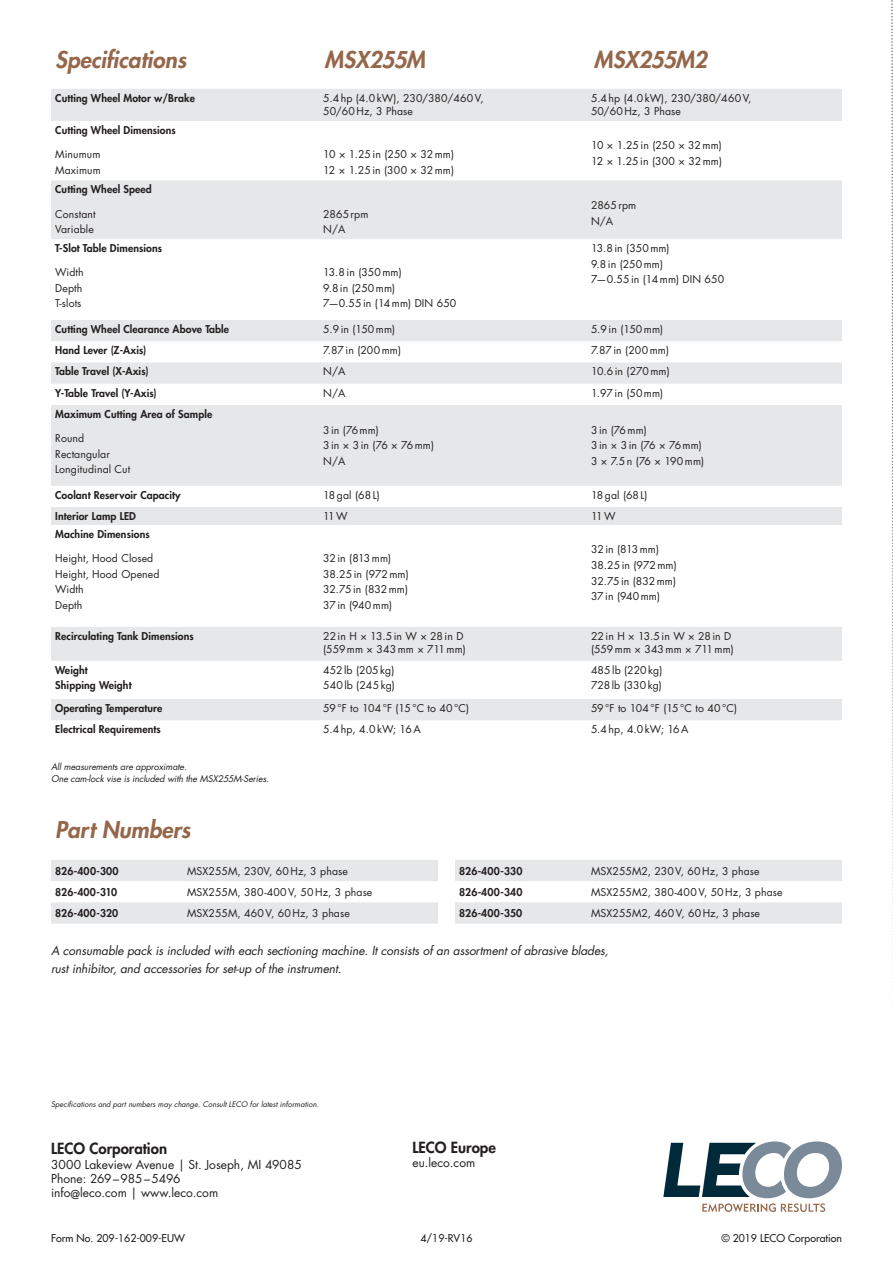
<style>
.page{position:relative;width:893px;height:1263px;background:#fff}
.page>*{position:absolute;margin:0;border:0;box-sizing:border-box;transform-origin:0 0}
.t1{font:italic 800 22.5px "Futura Std";color:#95664a}
.t2{font:800 15px "Futura Std";color:#231f20}
.t3{font:italic 12px/18px "Futura Std";letter-spacing:-.01em;color:#231f20}
.t4{font:12px/14.2px "Futura Std";color:#231f20}
.t5{font:10.5px/15.6px "Futura Std";letter-spacing:.01em;color:#231f20}
.t6{font:800 10.5px/15.6px "Futura Std";letter-spacing:.01em;color:#231f20}
.t7{font:500 10.5px "Futura Std";color:#231f20}
.t8{font:10.5px "Futura Std";letter-spacing:.075em;color:#231f20}
.t9{font:italic 9px/12px "Futura Std";letter-spacing:-.01em;color:#231f20}
.t10{font:italic 7.5px "Futura Std";color:#231f20}
</style>
<div class="page">
<svg style="left:891px;top:0;width:2px;height:995px"></svg>
<svg style="left:51px;top:89px;width:791px;height:631px"></svg>
<svg style="left:51px;top:860px;width:387px;height:64px"></svg>
<svg style="left:455px;top:860px;width:387px;height:64px"></svg>
<svg style="left:663px;top:1141px;width:179px;height:71px"></svg>
<h1 class="t1" style="left:55px;top:45px;width:132px">Specifications</h1>
<h1 class="t1" style="left:325px;top:45px;width:102px">MSX255M</h1>
<h1 class="t1" style="left:594px;top:45px;width:115px">MSX255M2</h1>
<p class="t6" style="left:55px;top:90px;width:141px">Cutting Wheel Motor w/Brake</p>
<p class="t5" style="left:323px;top:91px;width:162px;line-height:13.5px">5.4hp (4.0kW), 230/380/460V,<br>50/60 Hz, 3 Phase</p>
<p class="t5" style="left:591px;top:91px;width:162px;line-height:13.5px">5.4hp (4.0kW), 230/380/460V,<br>50/60 Hz, 3 Phase</p>
<p class="t6" style="left:55px;top:122px;width:122px">Cutting Wheel Dimensions</p>
<p class="t5" style="left:55px;top:146px;width:47px">Minumum<br>Maximum</p>
<p class="t5" style="left:323px;top:146px;width:132px">10 × 1.25in (250 × 32mm)<br>12 × 1.25in (300 × 32mm)</p>
<p class="t5" style="left:591px;top:138px;width:132px">10 × 1.25in (250 × 32mm)<br>12 × 1.25in (300 × 32mm)</p>
<p class="t6" style="left:55px;top:182px;width:98px">Cutting Wheel Speed</p>
<p class="t5" style="left:55px;top:206px;width:42px">Constant<br>Variable</p>
<p class="t5" style="left:323px;top:206px;width:47px">2865rpm<br>N/A</p>
<p class="t5" style="left:591px;top:197px;width:47px">2865rpm<br>N/A</p>
<p class="t6" style="left:55px;top:240px;width:108px">T-Slot Table Dimensions</p>
<p class="t5" style="left:55px;top:265px;width:30px">Width<br>Depth<br>T-slots</p>
<p class="t5" style="left:323px;top:265px;width:135px">13.8in (350mm)<br>9.8in (250mm)<br>7—0.55in (14mm) DIN 650</p>
<p class="t5" style="left:591px;top:240px;width:135px">13.8in (350mm)<br>9.8in (250mm)<br>7—0.55in (14mm) DIN 650</p>
<p class="t6" style="left:55px;top:321px;width:175px">Cutting Wheel Clearance Above Table</p>
<p class="t5" style="left:323px;top:321px;width:74px">5.9in (150mm)</p>
<p class="t5" style="left:591px;top:321px;width:74px">5.9in (150mm)</p>
<p class="t6" style="left:55px;top:342px;width:93px">Hand Lever (Z-Axis)</p>
<p class="t5" style="left:323px;top:343px;width:79px">7.87in (200mm)</p>
<p class="t5" style="left:591px;top:343px;width:79px">7.87in (200mm)</p>
<p class="t6" style="left:55px;top:364px;width:95px">Table Travel (X-Axis)</p>
<p class="t5" style="left:323px;top:364px;width:24px">N/A</p>
<p class="t5" style="left:591px;top:364px;width:80px">10.6in (270mm)</p>
<p class="t6" style="left:55px;top:385px;width:103px">Y-Table Travel (Y-Axis)</p>
<p class="t5" style="left:323px;top:385px;width:24px">N/A</p>
<p class="t5" style="left:591px;top:385px;width:74px">1.97in (50mm)</p>
<p class="t6" style="left:55px;top:406px;width:159px">Maximum Cutting Area of Sample</p>
<p class="t5" style="left:55px;top:430px;width:76px">Round<br>Rectangular<br>Longitudinal Cut</p>
<p class="t5" style="left:323px;top:422px;width:112px">3in (76mm)<br>3in × 3in (76 × 76mm)<br>N/A</p>
<p class="t5" style="left:591px;top:422px;width:115px">3in (76mm)<br>3in × 3in (76 × 76mm)<br>3 × 7.5n (76 × 190mm)</p>
<p class="t6" style="left:55px;top:487px;width:127px">Coolant Reservoir Capacity</p>
<p class="t5" style="left:323px;top:487px;width:58px">18gal (68L)</p>
<p class="t5" style="left:591px;top:487px;width:58px">18gal (68L)</p>
<p class="t6" style="left:55px;top:508px;width:82px">Interior Lamp LED</p>
<p class="t5" style="left:323px;top:508px;width:26px">11W</p>
<p class="t5" style="left:591px;top:508px;width:26px">11W</p>
<p class="t6" style="left:55px;top:526px;width:96px">Machine Dimensions</p>
<p class="t5" style="left:55px;top:550px;width:106px">Height, Hood Closed<br>Height, Hood Opened<br>Width<br>Depth</p>
<p class="t5" style="left:323px;top:550px;width:87px">32in (813mm)<br>38.25in (972mm)<br>32.75in (832mm)<br>37in (940mm)</p>
<p class="t5" style="left:591px;top:542px;width:87px">32in (813mm)<br>38.25in (972mm)<br>32.75in (832mm)<br>37in (940mm)</p>
<p class="t6" style="left:55px;top:628px;width:140px">Recirculating Tank Dimensions</p>
<p class="t5" style="left:323px;top:629px;width:144px;line-height:13.5px">22in H × 13.5in W × 28in D (559mm × 343mm × 711mm)</p>
<p class="t5" style="left:591px;top:629px;width:144px;line-height:13.5px">22in H × 13.5in W × 28in D (559mm × 343mm × 711mm)</p>
<p class="t6" style="left:55px;top:662px;width:78px">Weight<br>Shipping Weight</p>
<p class="t5" style="left:323px;top:662px;width:73px">452lb (205kg)<br>540lb (245kg)</p>
<p class="t5" style="left:591px;top:662px;width:73px">485lb (220kg)<br>728lb (330kg)</p>
<p class="t6" style="left:55px;top:700px;width:109px">Operating Temperature</p>
<p class="t5" style="left:323px;top:700px;width:147px">59°F to 104°F (15°C to 40°C)</p>
<p class="t5" style="left:591px;top:700px;width:147px">59°F to 104°F (15°C to 40°C)</p>
<p class="t6" style="left:55px;top:721px;width:107px">Electrical Requirements</p>
<p class="t8" style="left:323px;top:723px;width:99px">5.4hp, 4.0kW; 16A</p>
<p class="t8" style="left:591px;top:723px;width:99px">5.4hp, 4.0kW; 16A</p>
<p class="t9" style="left:51px;top:761px;width:219px">All measurements are approximate.<br>One cam-lock vise is included with the MSX255M-Series.</p>
<h1 class="t1" style="left:55px;top:815px;width:137px">Part Numbers</h1>
<p class="t6" style="left:55px;top:863px;width:65px">826-400-300</p>
<p class="t5" style="left:187px;top:863px;width:162px">MSX255M, 230V, 60 Hz, 3 phase</p>
<p class="t6" style="left:55px;top:884px;width:63px">826-400-310</p>
<p class="t5" style="left:187px;top:884px;width:187px">MSX255M, 380-400V, 50 Hz, 3 phase</p>
<p class="t6" style="left:55px;top:906px;width:65px">826-400-320</p>
<p class="t5" style="left:187px;top:906px;width:164px">MSX255M, 460V, 60 Hz, 3 phase</p>
<p class="t6" style="left:459px;top:863px;width:65px">826-400-330</p>
<p class="t5" style="left:591px;top:863px;width:170px">MSX255M2, 230V, 60 Hz, 3 phase</p>
<p class="t6" style="left:459px;top:884px;width:65px">826-400-340</p>
<p class="t5" style="left:591px;top:884px;width:193px">MSX255M2, 380-400V, 50 Hz, 3 phase</p>
<p class="t6" style="left:459px;top:906px;width:64px">826-400-350</p>
<p class="t5" style="left:591px;top:906px;width:170px">MSX255M2, 460V, 60 Hz, 3 phase</p>
<p class="t3" style="left:51px;top:941px;width:559px">A consumable pack is included with each sectioning machine. It consists of an assortment of abrasive blades, rust inhibitor, and accessories for set-up of the instrument.</p>
<p class="t10" style="left:51px;top:1100px;width:269px">Specifications and part numbers may change. Consult LECO for latest information.</p>
<h2 class="t2" style="left:51px;top:1139px;width:118px">LECO Corporation</h2>
<p class="t4" style="left:51px;top:1157px;width:252px">3000 Lakeview Avenue | St. Joseph, MI 49085<br>Phone: 269–985–5496<br>info@leco.com | www.leco.com</p>
<h2 class="t2" style="left:412px;top:1138px;width:85px">LECO Europe</h2>
<p class="t4" style="left:412px;top:1156px;width:64px">eu.leco.com</p>
<p class="t7" style="left:51px;top:1231px;width:135px">Form No. 209-162-009-EUW</p>
<p class="t7" style="left:420px;top:1231px;width:54px">4/19-RV16</p>
<p class="t7" style="left:721px;top:1231px;width:122px">© 2019 LECO Corporation</p>
</div>
